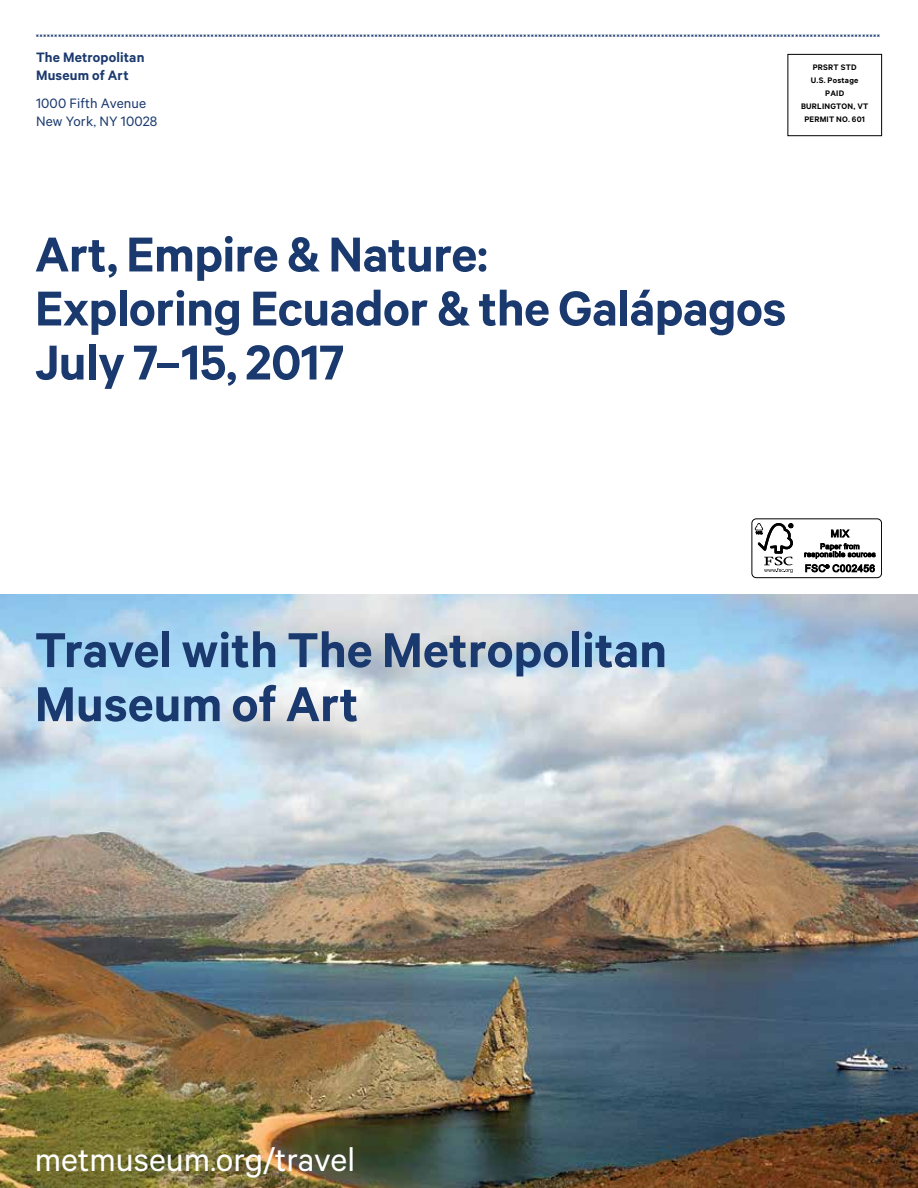
<style>
.page{position:relative;width:918px;height:1188px;background:#fff}
.page>*{position:absolute;margin:0;border:0;box-sizing:border-box;transform-origin:0 0}
.t1{font:600 55.2px/54px "The Met Sans";letter-spacing:-.01em;color:#1a396e}
.t2{font:36.75px "The Met Sans";color:#fff}
.t3{font:15.3px/18px "The Met Sans";letter-spacing:.01em;color:#1a396e}
.t4{font:600 15.3px/18px "The Met Sans";letter-spacing:.01em;color:#1a396e}
.t5{font:600 9px/12.9px "The Met Sans";letter-spacing:.025em;color:#000;text-align:center}
</style>
<div class="page">
<img style="left:0;top:594px;width:918px;height:594px">
<div style="left:788px;top:54px;width:94px;height:82px;border:1px solid #000"></div>
<div style="left:751px;top:518px;width:131px;height:60px;border:1px solid #000;border-radius:4px"></div>
<svg style="left:755px;top:523px;width:38px;height:50px"></svg>
<svg style="left:804px;top:529px;width:72px;height:43px"></svg>
<p class="t4" style="left:36px;top:48px;width:110px">The Metropolitan<br>Museum of Art</p>
<p class="t3" style="left:36px;top:94px;width:123px">1000 Fifth Avenue<br>New York, NY 10028</p>
<p class="t5" style="left:801px;top:60px;width:69px">PRSRT STD<br>U.S. Postage<br>PAID<br>BURLINGTON, VT<br>PERMIT NO. 601</p>
<p class="t1" style="left:35px;top:226px;width:753px">Art, Empire &amp; Nature:<br>Exploring Ecuador &amp; the Galápagos<br>July 7–15, 2017</p>
<p class="t1" style="left:35px;top:621px;width:634px">Travel with The Metropolitan<br>Museum of Art</p>
<p class="t2" style="left:35px;top:1138px;width:322px">metmuseum.org/travel</p>
</div>
